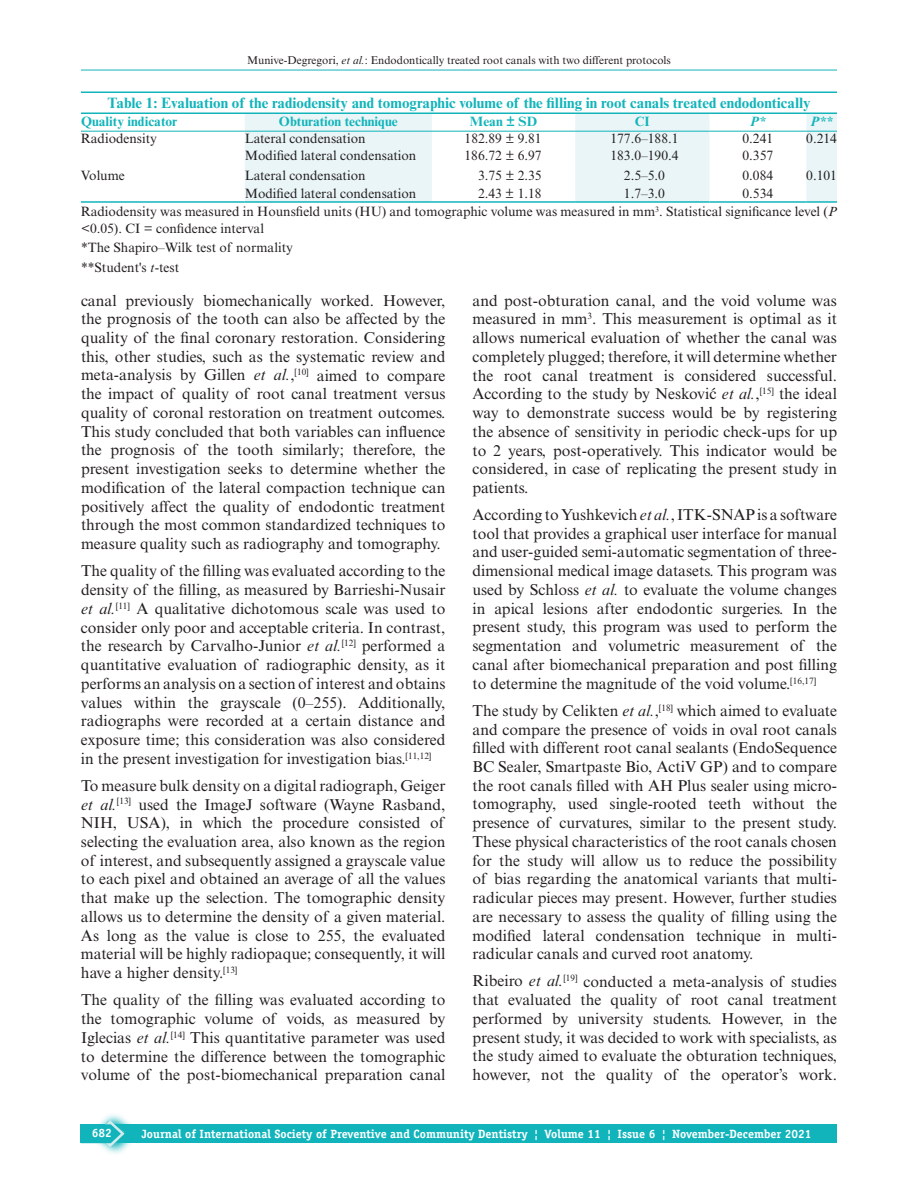
<style>
.page{position:relative;width:918px;height:1188px;background:#fff}
.page>*{position:absolute;margin:0;border:0;box-sizing:border-box;transform-origin:0 0}
.t1{font:15.75px/18.8px "Times New Roman MT Std";color:#231f20;text-align:justify}
.t2{font:700 15px "Times New Roman MT Std";color:#11b4bb}
.t3{font:13.5px/19.5px "Times New Roman MT Std";color:#231f20}
.t4{font:700 13.5px "Times New Roman MT Std";color:#11b4bb}
.t5{font:italic 700 13.5px "Times New Roman MT Std";color:#11b4bb}
.t6{font:700 12px "Officina Serif Std";color:#fff}
.t7{font:11.25px "Times New Roman MT Std";color:#231f20}
.s1{font-style:italic}
.s2{font-family:"Gandhari Unicode"}
</style>
<div class="page">
<div style="left:81px;top:1124px;width:756px;height:19px;background:#11b4bb"></div>
<svg style="left:102px;top:1114px;width:29px;height:40px"></svg>
<svg style="left:81px;top:1120px;width:44px;height:27px"></svg>
<hr style="left:81px;top:70px;width:756px;height:1px;background:#11b4bb">
<hr style="left:81px;top:92px;width:756px;height:1px;background:#11b4bb">
<hr style="left:81px;top:112px;width:756px;height:2px;background:#11b4bb">
<svg style="left:245px;top:114px;width:592px;height:87px;fill:#eaf5f7"></svg>
<hr style="left:81px;top:131px;width:164px;height:1px;background:#11b4bb">
<hr style="left:245px;top:131px;width:187px;height:1px;background:#11b4bb">
<hr style="left:432px;top:131px;width:143px;height:1px;background:#11b4bb">
<hr style="left:575px;top:131px;width:134px;height:1px;background:#11b4bb">
<hr style="left:709px;top:131px;width:97px;height:1px;background:#11b4bb">
<hr style="left:806px;top:131px;width:31px;height:1px;background:#11b4bb">
<hr style="left:81px;top:201px;width:164px;height:2px;background:#11b4bb">
<hr style="left:245px;top:201px;width:187px;height:2px;background:#11b4bb">
<hr style="left:432px;top:201px;width:143px;height:2px;background:#11b4bb">
<hr style="left:575px;top:201px;width:134px;height:2px;background:#11b4bb">
<hr style="left:709px;top:201px;width:97px;height:2px;background:#11b4bb">
<hr style="left:806px;top:201px;width:31px;height:2px;background:#11b4bb">
<p class="t7" style="left:247px;top:54px;width:425px">Munive-Degregori, <span class="s1">et al.</span>: Endodontically treated root canals with two different protocols</p>
<p class="t2" style="left:107px;top:94px;width:705px">Table 1: Evaluation of the radiodensity and tomographic volume of the filling in root canals treated endodontically</p>
<p class="t4" style="left:81px;top:113px;width:98px">Quality indicator</p>
<p class="t4" style="left:279px;top:113px;width:120px">Obturation technique</p>
<p class="t4" style="left:470px;top:113px;width:69px">Mean ± SD</p>
<p class="t4" style="left:635px;top:113px;width:16px">CI</p>
<p class="t5" style="left:750px;top:113px;width:17px">P*</p>
<p class="t5" style="left:810px;top:113px;width:24px">P**</p>
<p class="t3" style="left:81px;top:129px;width:78px">Radiodensity</p>
<p class="t3" style="left:245px;top:129px;width:122px">Lateral condensation</p>
<p class="t3" style="left:465px;top:129px;width:79px">182.89 ± 9.81</p>
<p class="t3" style="left:610px;top:129px;width:70px">177.6–188.1</p>
<p class="t3" style="left:743px;top:129px;width:32px">0.241</p>
<p class="t3" style="left:806px;top:129px;width:32px">0.214</p>
<p class="t3" style="left:245px;top:146px;width:173px">Modified lateral condensation</p>
<p class="t3" style="left:465px;top:146px;width:79px">186.72 ± 6.97</p>
<p class="t3" style="left:610px;top:146px;width:70px">183.0–190.4</p>
<p class="t3" style="left:743px;top:146px;width:32px">0.357</p>
<p class="t3" style="left:81px;top:166px;width:45px">Volume</p>
<p class="t3" style="left:245px;top:166px;width:122px">Lateral condensation</p>
<p class="t3" style="left:478px;top:166px;width:65px">3.75 ± 2.35</p>
<p class="t3" style="left:624px;top:166px;width:43px">2.5–5.0</p>
<p class="t3" style="left:743px;top:166px;width:32px">0.084</p>
<p class="t3" style="left:806px;top:166px;width:32px">0.101</p>
<p class="t3" style="left:245px;top:183px;width:173px">Modified lateral condensation</p>
<p class="t3" style="left:478px;top:183px;width:65px">2.43 ± 1.18</p>
<p class="t3" style="left:624px;top:183px;width:43px">1.7–3.0</p>
<p class="t3" style="left:81px;top:184px;width:758px;line-height:18.8px;text-indent:662px">0.534<br>Radiodensity was measured in Hounsfield units (HU) and tomographic volume was measured in mm<sup>3</sup>. Statistical significance level (<span class="s1">P</span></p>
<p class="t3" style="left:81px;top:218px;width:213px">&lt;0.05). CI = confidence interval *The Shapiro–Wilk test of normality **Student's <span class="s1">t</span>-test</p>
<p class="t1" style="left:81px;top:291px;width:366px">canal previously biomechanically worked. However, the prognosis of the tooth can also be affected by the quality of the final coronary restoration. Considering this, other studies, such as the systematic review and meta-analysis by Gillen <span class="s1">et al.</span>,<sup>[10]</sup> aimed to compare the impact of quality of root canal treatment versus quality of coronal restoration on treatment outcomes.<br>This study concluded that both variables can influence the prognosis of the tooth similarly; therefore, the present investigation seeks to determine whether the modification of the lateral compaction technique can positively affect the quality of endodontic treatment through the most common standardized techniques to measure quality such as radiography and tomography.</p>
<p class="t1" style="left:81px;top:562px;width:366px">The quality of the filling was evaluated according to the density of the filling, as measured by Barrieshi-Nusair <span class="s1">et al.</span><sup>[11]</sup> A qualitative dichotomous scale was used to consider only poor and acceptable criteria. In contrast, the research by Carvalho-Junior <span class="s1">et al.</span><sup>[12]</sup> performed a quantitative evaluation of radiographic density, as it performs an analysis on a section of interest and obtains values within the grayscale (0–255). Additionally, radiographs were recorded at a certain distance and exposure time; this consideration was also considered in the present investigation for investigation bias.<sup>[11,12]</sup></p>
<p class="t1" style="left:81px;top:776px;width:366px">To measure bulk density on a digital radiograph, Geiger <span class="s1">et al.</span><sup>[13]</sup> used the ImageJ software (Wayne Rasband, NIH, USA), in which the procedure consisted of selecting the evaluation area, also known as the region of interest, and subsequently assigned a grayscale value to each pixel and obtained an average of all the values that make up the selection. The tomographic density allows us to determine the density of a given material.<br>As long as the value is close to 255, the evaluated material will be highly radiopaque; consequently, it will have a higher density.<sup>[13]</sup></p>
<p class="t1" style="left:81px;top:991px;width:366px">The quality of the filling was evaluated according to the tomographic volume of voids, as measured by Iglecias <span class="s1">et al.</span><sup>[14]</sup> This quantitative parameter was used to determine the difference between the tomographic volume of the post-biomechanical preparation canal</p>
<p class="t1" style="left:472px;top:291px;width:366px">and post-obturation canal, and the void volume was measured in mm<sup>3</sup>. This measurement is optimal as it allows numerical evaluation of whether the canal was completely plugged; therefore, it will determine whether the root canal treatment is considered successful.<br>According to the study by Neskovi<span class="s2">ć</span> <span class="s1">et al.</span>,<sup>[15]</sup> the ideal way to demonstrate success would be by registering the absence of sensitivity in periodic check-ups for up to 2 years, post-operatively. This indicator would be considered, in case of replicating the present study in patients.</p>
<p class="t1" style="left:472px;top:505px;width:366px">According to Yushkevich <span class="s1">et al.</span>, ITK-SNAP is a software tool that provides a graphical user interface for manual and user-guided semi-automatic segmentation of three&shy;dimensional medical image datasets. This program was used by Schloss <span class="s1">et al.</span> to evaluate the volume changes in apical lesions after endodontic surgeries. In the present study, this program was used to perform the segmentation and volumetric measurement of the canal after biomechanical preparation and post filling to determine the magnitude of the void volume.<sup>[16,17]</sup></p>
<p class="t1" style="left:472px;top:701px;width:366px">The study by Celikten <span class="s1">et al.</span>,<sup>[18]</sup> which aimed to evaluate and compare the presence of voids in oval root canals filled with different root canal sealants (EndoSequence BC Sealer, Smartpaste Bio, ActiV GP) and to compare the root canals filled with AH Plus sealer using micro&shy;tomography, used single-rooted teeth without the presence of curvatures, similar to the present study.<br>These physical characteristics of the root canals chosen for the study will allow us to reduce the possibility of bias regarding the anatomical variants that multi&shy;radicular pieces may present. However, further studies are necessary to assess the quality of filling using the modified lateral condensation technique in multi&shy;radicular canals and curved root anatomy.</p>
<p class="t1" style="left:473px;top:972px;width:366px">Ribeiro <span class="s1">et al.</span><sup>[19]</sup> conducted a meta-analysis of studies that evaluated the quality of root canal treatment performed by university students. However, in the present study, it was decided to work with specialists, as the study aimed to evaluate the obturation techniques, however, not the quality of the operator’s work.</p>
<p class="t6" style="left:92px;top:1126px;width:22px">682</p>
<p class="t6" style="left:142px;top:1126px;width:672px">Journal of International Society of Preventive and Community Dentistry ¦ Volume 11 ¦ Issue 6 ¦ November-December 2021</p>
</div>
